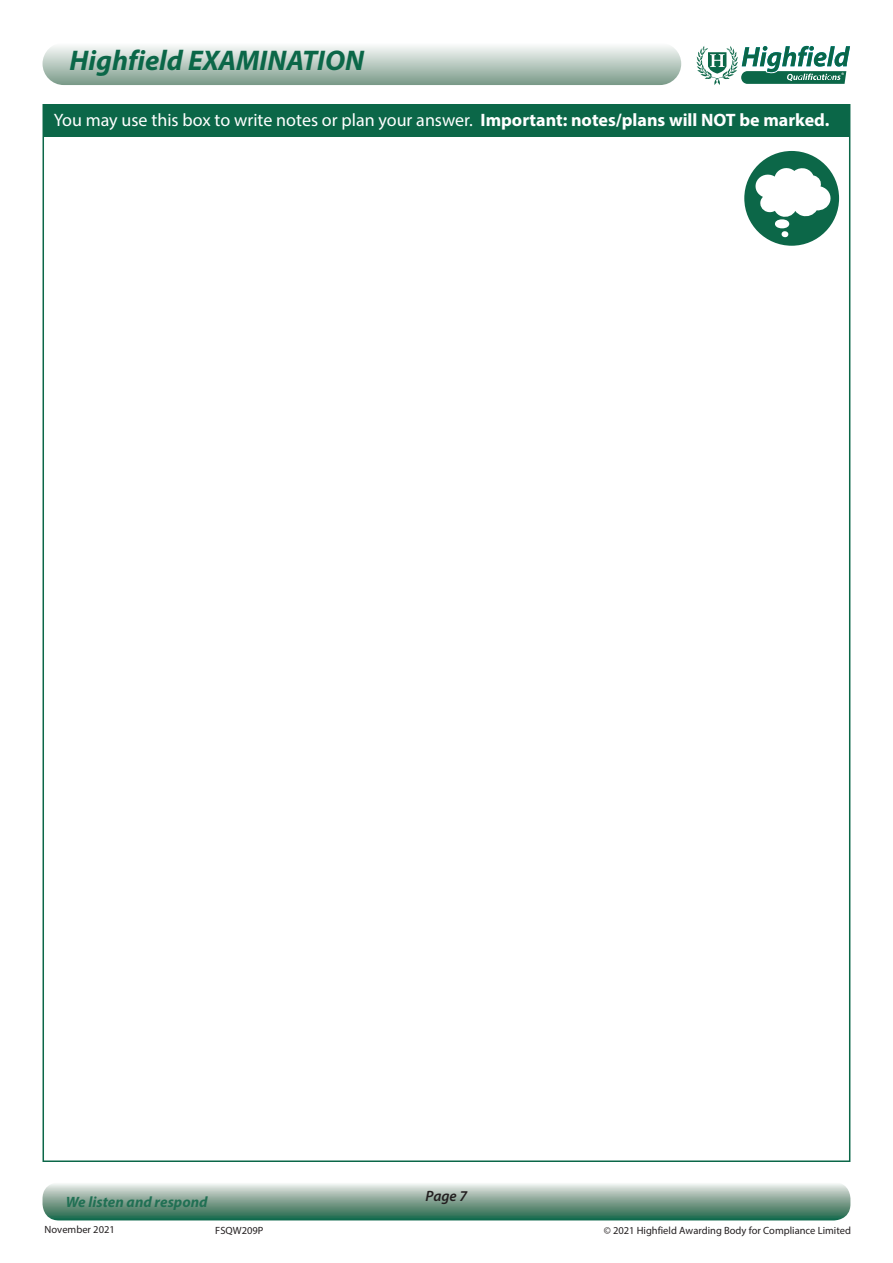
<style>
.page{position:relative;width:893px;height:1263px;background:#fff}
.page>*{position:absolute;margin:0;border:0;box-sizing:border-box;transform-origin:0 0}
.t1{font:italic 700 28.5px "Myriad Pro";color:#0b6748}
.t2{font:18px "Myriad Pro";color:#fff}
.t3{font:italic 700 15px "Myriad Pro";color:#217054}
.t4{font:italic 600 15px "Myriad Pro";color:#231f20}
.t5{font:10.5px "Myriad Pro";color:#231f20}
.s1{font-weight:700}
</style>
<div class="page">
<div style="left:43px;top:1182px;width:807px;height:38px;background:linear-gradient(to bottom,#f5eeed,#1d6447);border-radius:16px"></div>
<div style="left:43px;top:43px;width:638px;height:42px;background:linear-gradient(to bottom,#fcfdfc,#7d9c8b);border-radius:21px"></div>
<svg style="left:696px;top:45px;width:154px;height:40px"></svg>
<div style="left:43px;top:105px;width:807px;height:32px;background:#0b6748"></div>
<div style="left:744px;top:151px;width:95px;height:95px;background:#0c6748;border-radius:50%"></div>
<svg style="left:754px;top:167px;width:78px;height:71px"></svg>
<h1 class="t1" style="left:70px;top:42px;width:296px">Highfield EXAMINATION</h1>
<p class="t2" style="left:54px;top:109px;width:777px">You may use this box to write notes or plan your answer. <span class="s1">Important: notes/plans will NOT be marked.</span></p>
<p class="t4" style="left:426px;top:1186px;width:43px">Page 7</p>
<p class="t3" style="left:66px;top:1192px;width:143px">We listen and respond</p>
<p class="t5" style="left:45px;top:1223px;width:72px">November 2021</p>
<p class="t5" style="left:215px;top:1224px;width:50px">FSQW209P</p>
<p class="t5" style="left:604px;top:1224px;width:249px">© 2021 Highfield Awarding Body for Compliance Limited</p>
</div>
